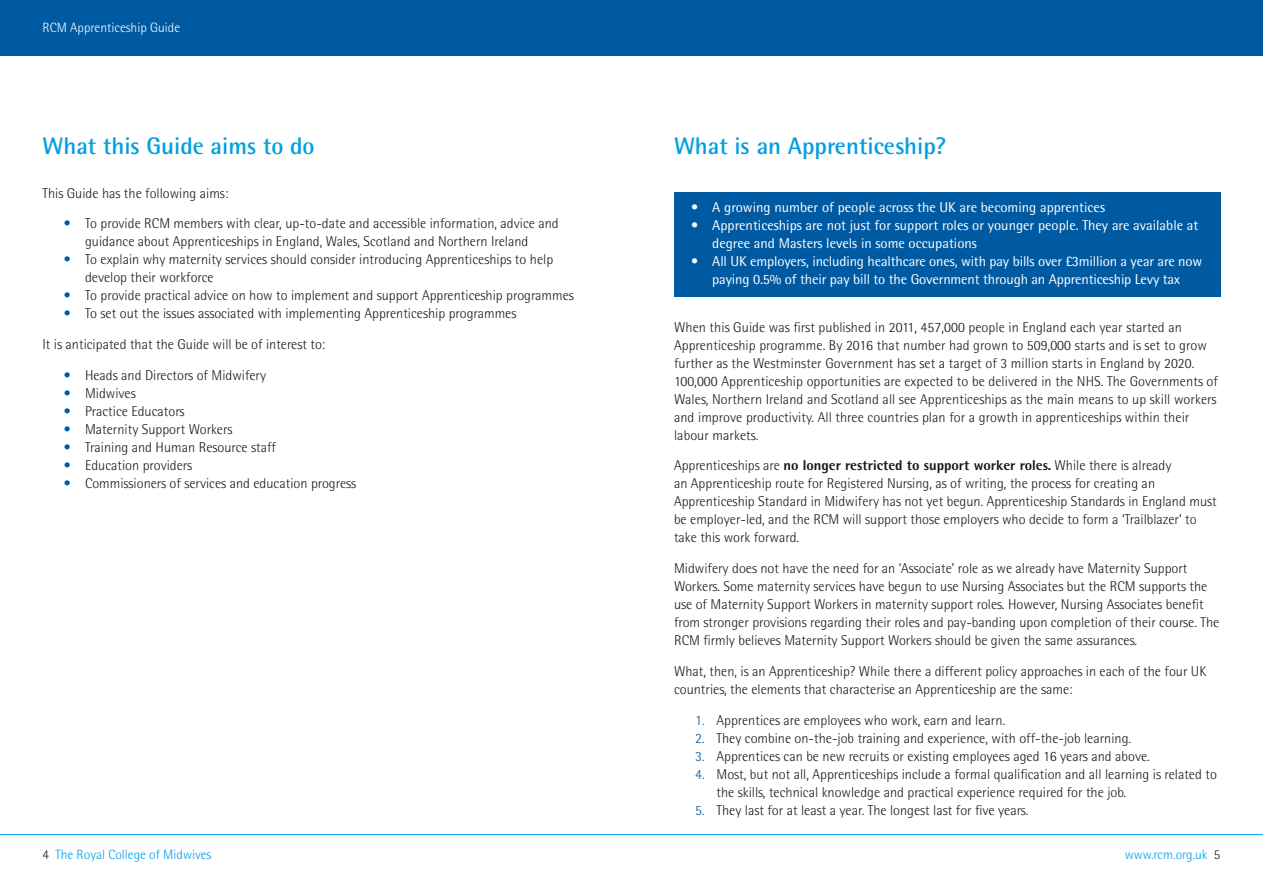
<style>
.page{position:relative;width:1263px;height:893px;background:#fff}
.page>*{position:absolute;margin:0;border:0;box-sizing:border-box;transform-origin:0 0}
.t1{font:700 24px "Rotis Semi Sans";color:#009ee0}
.t2{font:300 14.25px/18px "Rotis Semi Sans";color:#1a171c}
.t3{font:14.25px/18px "Rotis Semi Sans";color:#fff}
.t4{font:300 13.5px "Rotis Semi Sans";color:#009ee0}
.t5{font:300 13.5px "Rotis Semi Sans";color:#fff}
.s1{color:#005aa2}
.s2{color:#1a171c}
.s3{font-weight:800}
</style>
<div class="page">
<hr style="left:0;top:834px;width:1263px;height:1px;background:#009ee0">
<div style="left:0;top:0;width:1263px;height:56px;background:#005aa2"></div>
<div style="left:674px;top:192px;width:546px;height:105px;background:#005aa2"></div>
<p class="t5" style="left:43px;top:19px;width:139px">RCM Apprenticeship Guide</p>
<h1 class="t1" style="left:43px;top:131px;width:274px">What this Guide aims to do</h1>
<p class="t2" style="left:43px;top:184px;width:187px">This Guide has the following aims:</p>
<p class="t2" style="left:85px;top:215px;width:475px;text-indent:-21px"><span class="s1">•</span> To provide RCM members with clear, up-to-date and accessible information, advice and guidance about Apprenticeships in England, Wales, Scotland and Northern Ireland</p>
<p class="t2" style="left:85px;top:251px;width:470px;text-indent:-21px"><span class="s1">•</span> To explain why maternity services should consider introducing Apprenticeships to help develop their workforce</p>
<p class="t2" style="left:64px;top:287px;width:512px"><span class="s1">•</span> To provide practical advice on how to implement and support Apprenticeship programmes</p>
<p class="t2" style="left:43px;top:298px;width:475px;line-height:30.8px;text-indent:21px"><span class="s1">•</span> To set out the issues associated with implementing Apprenticeship programmes<br>It is anticipated that the Guide will be of interest to:</p>
<p class="t2" style="left:64px;top:366px;width:204px"><span class="s1">•</span> Heads and Directors of Midwifery</p>
<p class="t2" style="left:64px;top:384px;width:74px"><span class="s1">•</span> Midwives</p>
<p class="t2" style="left:64px;top:402px;width:122px"><span class="s1">•</span> Practice Educators</p>
<p class="t2" style="left:64px;top:420px;width:170px"><span class="s1">•</span> Maternity Support Workers</p>
<p class="t2" style="left:64px;top:438px;width:214px"><span class="s1">•</span> Training and Human Resource staff</p>
<p class="t2" style="left:64px;top:456px;width:130px"><span class="s1">•</span> Education providers</p>
<p class="t2" style="left:64px;top:474px;width:294px"><span class="s1">•</span> Commissioners of services and education progress</p>
<p class="t4" style="left:43px;top:847px;width:170px"><span class="s2">4</span> The Royal College of Midwives</p>
<h1 class="t1" style="left:674px;top:131px;width:274px">What is an Apprenticeship?</h1>
<p class="t3" style="left:691px;top:198px;width:415px">• A growing number of people across the UK are becoming apprentices</p>
<p class="t3" style="left:712px;top:216px;width:488px;text-indent:-21px">• Apprenticeships are not just for support roles or younger people. They are available at degree and Masters levels in some occupations</p>
<p class="t3" style="left:691px;top:252px;width:513px;text-align:center">• All UK employers, including healthcare ones, with pay bills over £3million a year are now paying 0.5% of their pay bill to the Government through an Apprenticeship Levy tax</p>
<p class="t2" style="left:674px;top:318px;width:545px">When this Guide was first published in 2011, 457,000 people in England each year started an Apprenticeship programme. By 2016 that number had grown to 509,000 starts and is set to grow further as the Westminster Government has set a target of 3 million starts in England by 2020.<br>100,000 Apprenticeship opportunities are expected to be delivered in the NHS. The Governments of Wales, Northern Ireland and Scotland all see Apprenticeships as the main means to up skill workers and improve productivity. All three countries plan for a growth in apprenticeships within their labour markets.</p>
<p class="t2" style="left:674px;top:457px;width:544px">Apprenticeships are <span class="s3">no longer restricted to support worker roles.</span> While there is already<br>an Apprenticeship route for Registered Nursing, as of writing, the process for creating an Apprenticeship Standard in Midwifery has not yet begun. Apprenticeship Standards in England must be employer-led, and the RCM will support those employers who decide to form a ‘Trailblazer’ to take this work forward.</p>
<p class="t2" style="left:674px;top:559px;width:547px">Midwifery does not have the need for an ‘Associate’ role as we already have Maternity Support Workers. Some maternity services have begun to use Nursing Associates but the RCM supports the use of Maternity Support Workers in maternity support roles. However, Nursing Associates benefit from stronger provisions regarding their roles and pay-banding upon completion of their course. The RCM firmly believes Maternity Support Workers should be given the same assurances.</p>
<p class="t2" style="left:674px;top:662px;width:534px">What, then, is an Apprenticeship? While there a different policy approaches in each of the four UK countries, the elements that characterise an Apprenticeship are the same:</p>
<p class="t2" style="left:695px;top:711px;width:311px"><span class="s1">1.</span> Apprentices are employees who work, earn and learn.</p>
<p class="t2" style="left:695px;top:729px;width:437px"><span class="s1">2.</span> They combine on-the-job training and experience, with off-the-job learning.</p>
<p class="t2" style="left:695px;top:747px;width:456px"><span class="s1">3.</span> Apprentices can be new recruits or existing employees aged 16 years and above.</p>
<p class="t2" style="left:716px;top:765px;width:502px;text-indent:-21px"><span class="s1">4.</span> Most, but not all, Apprenticeships include a formal qualification and all learning is related to the skills, technical knowledge and practical experience required for the job.</p>
<p class="t2" style="left:695px;top:801px;width:335px"><span class="s1">5.</span> They last for at least a year. The longest last for five years.</p>
<p class="t4" style="left:1125px;top:847px;width:97px">www.rcm.org.uk <span class="s2">5</span></p>
</div>
